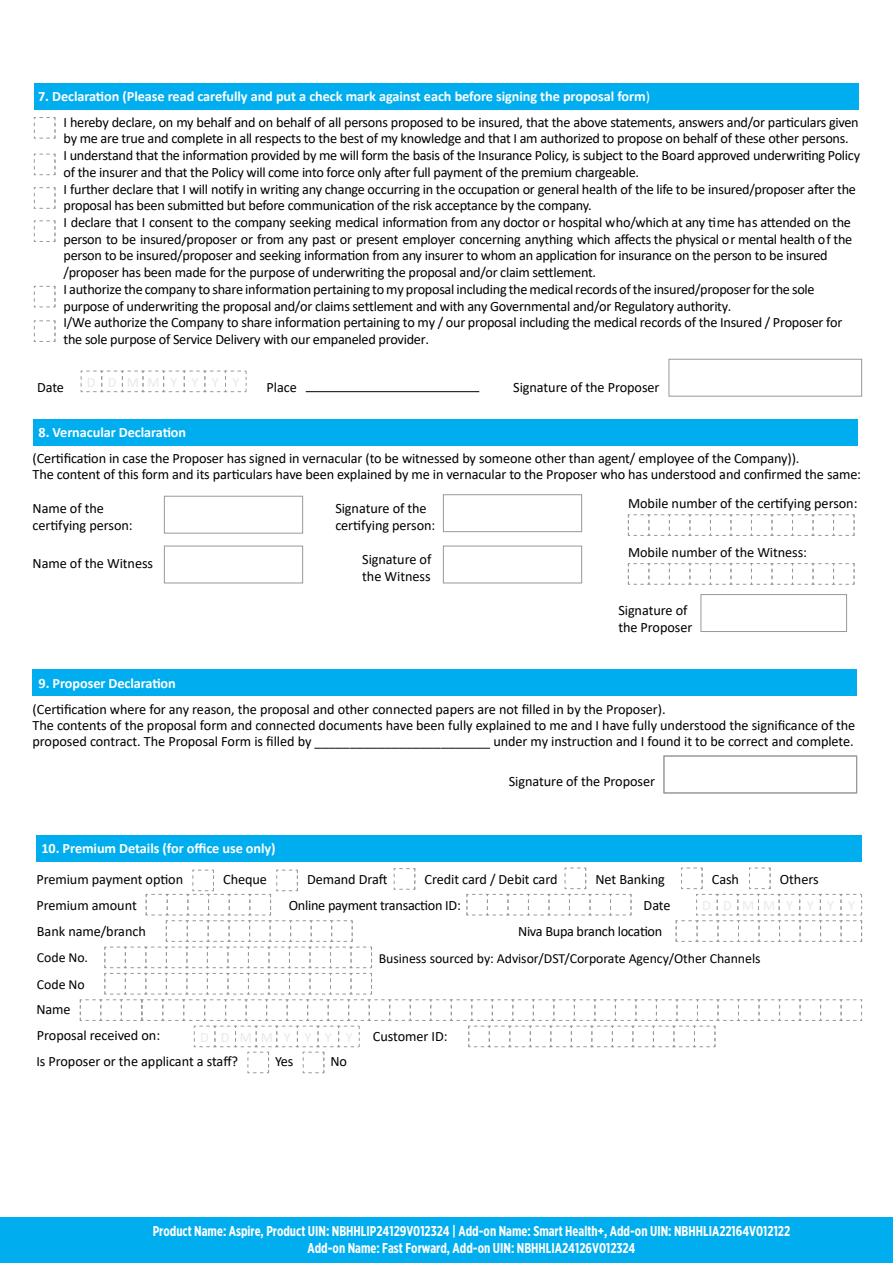
<style>
.page{position:relative;width:893px;height:1263px;background:#fff}
.page>*{position:absolute;margin:0;border:0;box-sizing:border-box;transform-origin:0 0}
.t1{font:14.25px/16.6px "Calibri";letter-spacing:-.02em;color:#000}
.t2{font:700 14.25px "Calibri";letter-spacing:-.005em;color:#fff}
.t3{font:700 14.25px/17.1px "Gotham X Narrow";color:#fff;text-align:center;scale:.94 1}
.t4{font:13.8px "Calibri";letter-spacing:-.005em;color:#000}
.s1{font-weight:400}
</style>
<div class="page">
<div style="left:0;top:1217px;width:893px;height:46px;background:#00aeef"></div>
<div style="left:36px;top:835px;width:826px;height:26px;background:#00aeef"></div>
<svg style="left:80px;top:867px;width:782px;height:206px"></svg>
<div style="left:33px;top:420px;width:824px;height:26px;background:#00aeef"></div>
<div style="left:701px;top:594px;width:146px;height:38px;border:1px solid #96999c"></div>
<div style="left:443px;top:546px;width:139px;height:37px;border:1px solid #96999c"></div>
<div style="left:164px;top:546px;width:139px;height:37px;border:1px solid #96999c"></div>
<div style="left:443px;top:494px;width:139px;height:38px;border:1px solid #96999c"></div>
<div style="left:164px;top:496px;width:139px;height:37px;border:1px solid #96999c"></div>
<svg style="left:628px;top:514px;width:227px;height:22px"></svg>
<svg style="left:628px;top:563px;width:227px;height:22px"></svg>
<div style="left:33px;top:669px;width:824px;height:26px;background:#00aeef"></div>
<div style="left:664px;top:756px;width:193px;height:37px;border:1px solid #96999c"></div>
<svg style="left:80px;top:370px;width:167px;height:22px"></svg>
<div style="left:669px;top:359px;width:193px;height:37px;border:1px solid #96999c"></div>
<svg style="left:34px;top:153px;width:22px;height:22px"></svg>
<svg style="left:34px;top:187px;width:22px;height:22px"></svg>
<svg style="left:34px;top:220px;width:22px;height:22px"></svg>
<svg style="left:34px;top:286px;width:22px;height:22px"></svg>
<hr style="left:306px;top:391px;width:173px;height:1px;background:#000">
<div style="left:34px;top:83px;width:825px;height:26px;background:#00aeef"></div>
<svg style="left:34px;top:117px;width:22px;height:22px"></svg>
<svg style="left:34px;top:320px;width:22px;height:22px"></svg>
<p class="t2" style="left:38px;top:86px;width:613px">7. Declaration (Please read carefully and put a check mark against each before signing the proposal form<span class="s1">)</span></p>
<p class="t1" style="left:64px;top:113px;width:798px">I hereby declare, on my behalf and on behalf of all persons proposed to be insured, that the above statements, answers and/or particulars given by me are true and complete in all respects to the best of my knowledge and that I am authorized to propose on behalf of these other persons.<br>I understand that the information provided by me will form the basis of the Insurance Policy, is subject to the Board approved underwriting Policy of the insurer and that the Policy will come into force only after full payment of the premium chargeable.<br>I further declare that I will notify in writing any change occurring in the occupation or general health of the life to be insured/proposer after the proposal has been submitted but before communication of the risk acceptance by the company.<br>I declare that I consent to the company seeking medical information from any doctor or hospital who/which at any time has attended on the person to be insured/proposer or from any past or present employer concerning anything which affects the physical or mental health of the person to be insured/proposer and seeking information from any insurer to whom an application for insurance on the person to be insured /proposer has been made for the purpose of underwriting the proposal and/or claim settlement.<br>I authorize the company to share information pertaining to my proposal including the medical records of the insured/proposer for the sole purpose of underwriting the proposal and/or claims settlement and with any Governmental and/or Regulatory authority.<br>I/We authorize the Company to share information pertaining to my / our proposal including the medical records of the Insured / Proposer for the sole purpose of Service Delivery with our empaneled provider.</p>
<p class="t1" style="left:37px;top:379px;width:28px">Date</p>
<p class="t1" style="left:267px;top:379px;width:32px">Place</p>
<p class="t1" style="left:513px;top:379px;width:148px">Signature of the Proposer</p>
<p class="t2" style="left:39px;top:423px;width:149px">8. Vernacular Declaration</p>
<p class="t1" style="left:33px;top:450px;width:830px;line-height:15.8px">(Certification in case the Proposer has signed in vernacular (to be witnessed by someone other than agent/ employee of the Company)).<br>The content of this form and its particulars have been explained by me in vernacular to the Proposer who has understood and confirmed the same:</p>
<p class="t1" style="left:33px;top:499px;width:102px;line-height:17.1px">Name of the certifying person:</p>
<p class="t1" style="left:33px;top:554px;width:122px">Name of the Witness</p>
<p class="t1" style="left:335px;top:499px;width:102px;line-height:17.1px">Signature of the certifying person:</p>
<p class="t1" style="left:362px;top:551px;width:71px;line-height:17.1px">Signature of the Witness</p>
<p class="t1" style="left:628px;top:494px;width:231px">Mobile number of the certifying person:</p>
<p class="t1" style="left:628px;top:543px;width:181px">Mobile number of the Witness:</p>
<p class="t1" style="left:618px;top:601px;width:76px;line-height:17.1px">Signature of the Proposer</p>
<p class="t2" style="left:39px;top:673px;width:139px">9. Proposer Declaration</p>
<p class="t1" style="left:33px;top:701px;width:824px;line-height:15.8px">(Certification where for any reason, the proposal and other connected papers are not filled in by the Proposer).<br>The contents of the proposal form and connected documents have been fully explained to me and I have fully understood the significance of the proposed contract. The Proposal Form is filled by _________________________ under my instruction and I found it to be correct and complete.</p>
<p class="t1" style="left:509px;top:772px;width:148px">Signature of the Proposer</p>
<p class="t2" style="left:41px;top:839px;width:236px">10. Premium Details (for office use only)</p>
<p class="t1" style="left:36px;top:870px;width:148px">Premium payment option</p>
<p class="t1" style="left:223px;top:870px;width:45px">Cheque</p>
<p class="t1" style="left:307px;top:870px;width:82px">Demand Draft</p>
<p class="t1" style="left:424px;top:870px;width:135px">Credit card / Debit card</p>
<p class="t1" style="left:595px;top:870px;width:71px">Net Banking</p>
<p class="t1" style="left:712px;top:870px;width:29px">Cash</p>
<p class="t1" style="left:780px;top:870px;width:40px">Others</p>
<p class="t1" style="left:36px;top:897px;width:102px">Premium amount</p>
<p class="t1" style="left:289px;top:897px;width:174px">Online payment transaction ID:</p>
<p class="t1" style="left:644px;top:897px;width:28px">Date</p>
<p class="t1" style="left:37px;top:923px;width:110px">Bank name/branch</p>
<p class="t1" style="left:518px;top:923px;width:146px">Niva Bupa branch location</p>
<p class="t4" style="left:37px;top:948px;width:53px">Code No.</p>
<p class="t4" style="left:379px;top:948px;width:383px">Business sourced by: Advisor/DST/Corporate Agency/Other Channels</p>
<p class="t4" style="left:37px;top:975px;width:49px">Code No</p>
<p class="t1" style="left:36px;top:1001px;width:36px">Name</p>
<p class="t1" style="left:37px;top:1027px;width:125px">Proposal received on:</p>
<p class="t1" style="left:373px;top:1027px;width:76px">Customer ID:</p>
<p class="t1" style="left:36px;top:1052px;width:203px">Is Proposer or the applicant a staff?</p>
<p class="t1" style="left:275px;top:1052px;width:20px">Yes</p>
<p class="t1" style="left:330px;top:1052px;width:18px">No</p>
<p class="t3" style="left:153px;top:1222px;width:680px">Product Name: Aspire, Product UIN: NBHHLIP24129V012324 | Add-on Name: Smart Health+, Add-on UIN: NBHHLIA22164V012122<br>Add-on Name: Fast Forward, Add-on UIN: NBHHLIA24126V012324</p>
</div>
